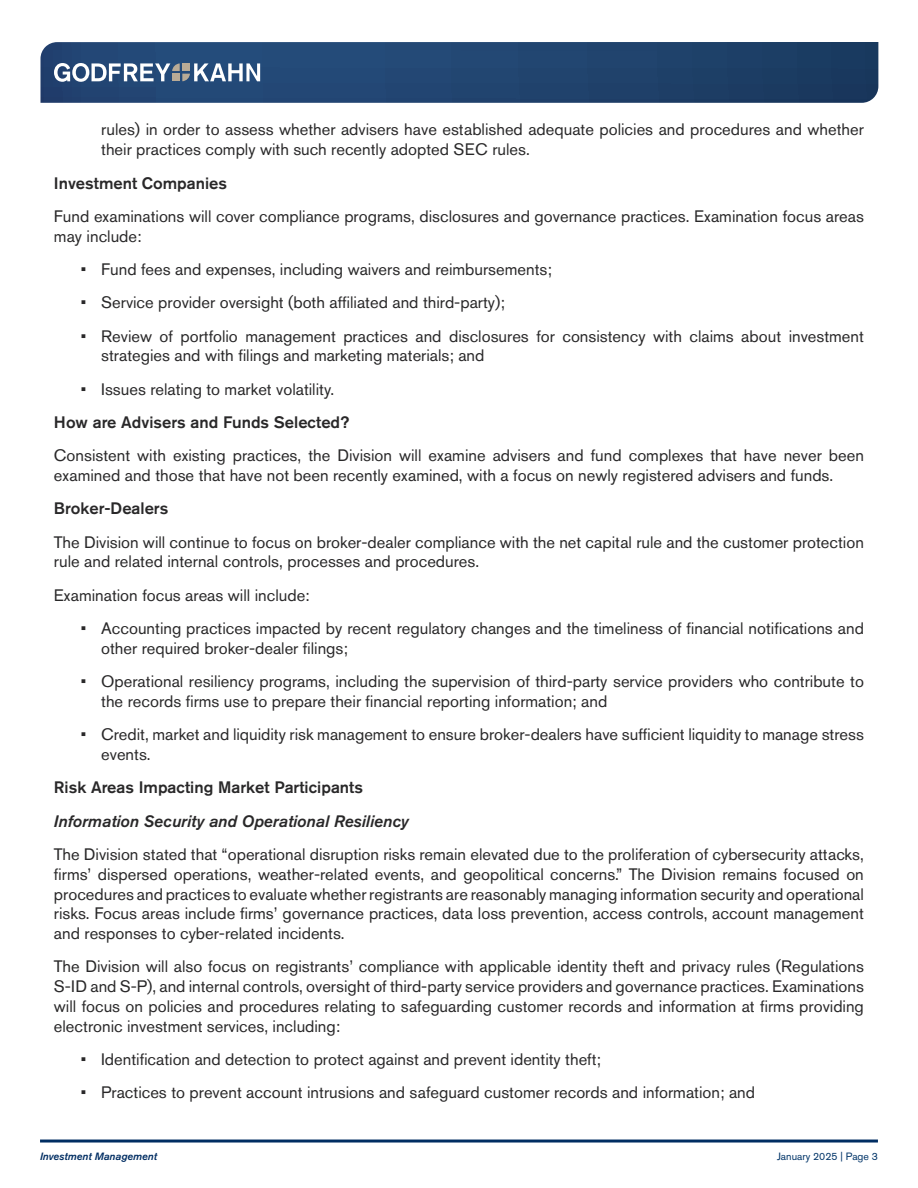
<style>
.page{position:relative;width:918px;height:1188px;background:#fff}
.page>*{position:absolute;margin:0;border:0;box-sizing:border-box;transform-origin:0 0}
.t1{font:16.5px/19.8px "Akzidenz Grotesk Std";color:#292829}
.t2{font:500 16.5px "Akzidenz Grotesk Std";color:#292829}
.t3{font:italic 500 16.5px "Akzidenz Grotesk Std";color:#292829}
.t4{font:italic 500 10.5px "Akzidenz Grotesk Std";color:#002d62}
.t5{font:10.5px "Akzidenz Grotesk Std";color:#003468}
</style>
<div class="page">
<hr style="left:40px;top:1140px;width:838px;height:3px;background:#002d62">
<svg style="left:40px;top:42px;width:838px;height:61px;background:#22446f"></svg>
<svg style="left:54px;top:63px;width:206px;height:19px"></svg>
<div style="left:182px;top:63px;width:8px;height:8px;background:#b9ab96"></div>
<div style="left:172px;top:74px;width:8px;height:7px;background:#b9ab96"></div>
<p class="t1" style="left:101px;top:120px;width:764px">rules) in order to assess whether advisers have established adequate policies and procedures and whether their practices comply with such recently adopted SEC rules.</p>
<p class="t2" style="left:54px;top:173px;width:175px">Investment Companies</p>
<p class="t1" style="left:54px;top:206px;width:812px">Fund examinations will cover compliance programs, disclosures and governance practices. Examination focus areas may include:</p>
<p class="t1" style="left:81px;top:259px;width:472px">• Fund fees and expenses, including waivers and reimbursements;</p>
<p class="t1" style="left:81px;top:293px;width:425px">• Service provider oversight (both affiliated and third-party);</p>
<p class="t1" style="left:101px;top:326px;width:764px;text-indent:-20px">• Review of portfolio management practices and disclosures for consistency with claims about investment strategies and with filings and marketing materials; and</p>
<p class="t1" style="left:81px;top:379px;width:255px">• Issues relating to market volatility.</p>
<p class="t2" style="left:54px;top:412px;width:297px">How are Advisers and Funds Selected?</p>
<p class="t1" style="left:54px;top:446px;width:812px">Consistent with existing practices, the Division will examine advisers and fund complexes that have never been examined and those that have not been recently examined, with a focus on newly registered advisers and funds.</p>
<p class="t2" style="left:54px;top:498px;width:116px">Broker-Dealers</p>
<p class="t1" style="left:54px;top:532px;width:811px">The Division will continue to focus on broker-dealer compliance with the net capital rule and the customer protection rule and related internal controls, processes and procedures.</p>
<p class="t1" style="left:54px;top:585px;width:257px">Examination focus areas will include:</p>
<p class="t1" style="left:101px;top:618px;width:764px;text-indent:-20px">• Accounting practices impacted by recent regulatory changes and the timeliness of financial notifications and other required broker-dealer filings;</p>
<p class="t1" style="left:101px;top:671px;width:764px;text-indent:-20px">• Operational resiliency programs, including the supervision of third-party service providers who contribute to the records firms use to prepare their financial reporting information; and</p>
<p class="t1" style="left:101px;top:724px;width:764px;text-indent:-20px">• Credit, market and liquidity risk management to ensure broker-dealers have sufficient liquidity to manage stress events.</p>
<p class="t2" style="left:54px;top:777px;width:311px">Risk Areas Impacting Market Participants</p>
<p class="t3" style="left:54px;top:811px;width:356px">Information Security and Operational Resiliency</p>
<p class="t1" style="left:54px;top:844px;width:812px;text-align:justify">The Division stated that “operational disruption risks remain elevated due to the proliferation of cybersecurity attacks, firms’ dispersed operations, weather-related events, and geopolitical concerns.” The Division remains focused on procedures and practices to evaluate whether registrants are reasonably managing information security and operational risks. Focus areas include firms’ governance practices, data loss prevention, access controls, account management and responses to cyber-related incidents.</p>
<p class="t1" style="left:54px;top:957px;width:812px;text-align:justify">The Division will also focus on registrants’ compliance with applicable identity theft and privacy rules (Regulations S-ID and S-P), and internal controls, oversight of third-party service providers and governance practices. Examinations will focus on policies and procedures relating to safeguarding customer records and information at firms providing electronic investment services, including:</p>
<p class="t1" style="left:81px;top:1049px;width:522px">• Identification and detection to protect against and prevent identity theft;</p>
<p class="t1" style="left:81px;top:1083px;width:676px">• Practices to prevent account intrusions and safeguard customer records and information; and</p>
<p class="t4" style="left:40px;top:1151px;width:118px">Investment Management</p>
<p class="t5" style="left:777px;top:1150px;width:102px">January 2025 | Page 3</p>
</div>
